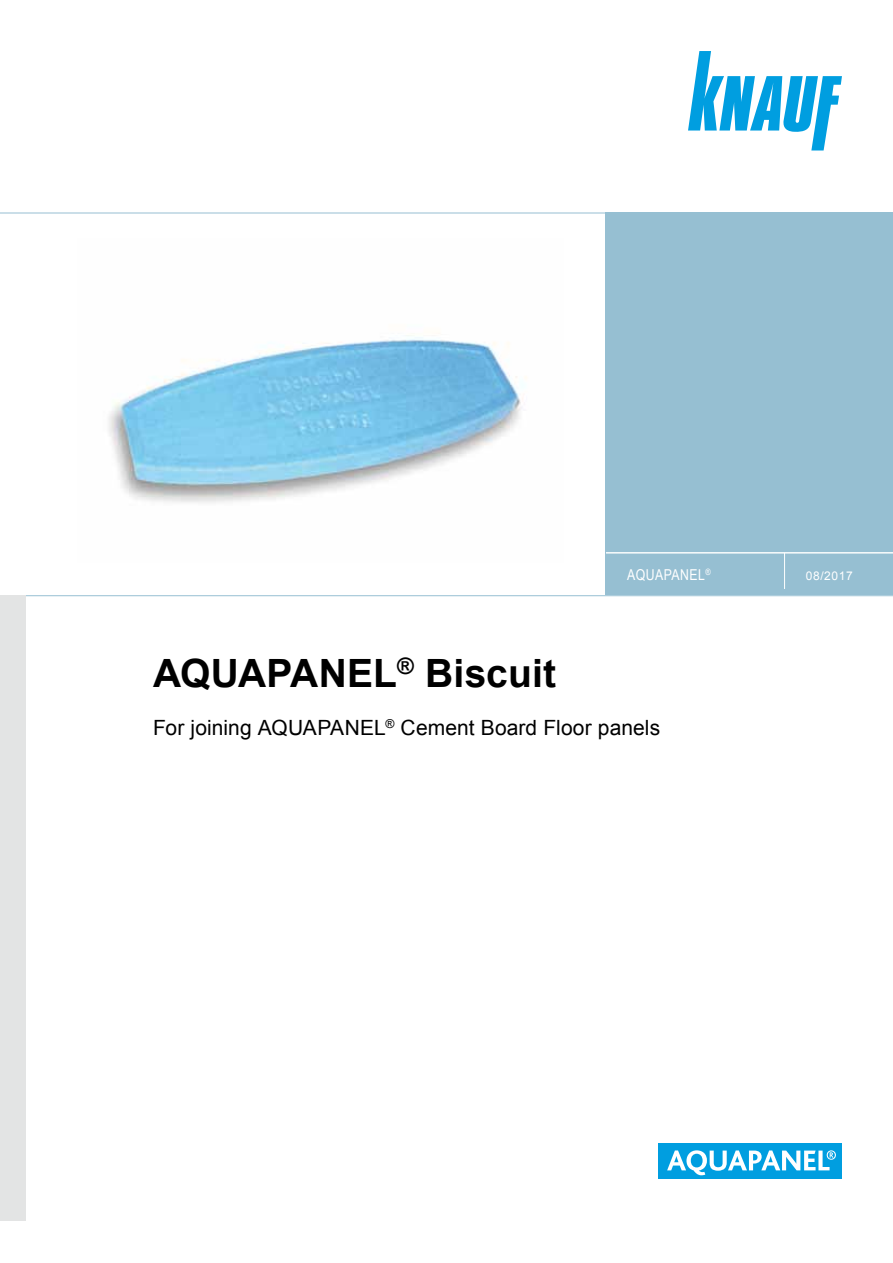
<style>
.page{position:relative;width:893px;height:1263px;background:#fff}
.page>*{position:absolute;margin:0;border:0;box-sizing:border-box;transform-origin:0 0}
.t1{font:700 39px "Arial";letter-spacing:.005em;color:#000}
.t2{font:21px "Arial";letter-spacing:.005em;color:#000}
.t3{font:15px "Arial Narrow";letter-spacing:.03em;color:#fff}
.t4{font:12px "Arial";letter-spacing:.05em;color:#fff}
</style>
<div class="page">
<svg style="left:688px;top:51px;width:154px;height:99px"></svg>
<div style="left:606px;top:213px;width:287px;height:382px;background:#96bfd2"></div>
<hr style="left:606px;top:552px;width:287px;height:1px;background:#fff">
<hr style="left:784px;top:553px;width:1px;height:36px;background:#fff">
<hr style="left:0;top:213px;width:893px;height:1px;background:#96bfd2">
<hr style="left:0;top:595px;width:893px;height:1px;background:#96bfd2">
<div style="left:658px;top:1143px;width:184px;height:35px;background:#009ee0"></div>
<svg style="left:667px;top:1150px;width:169px;height:25px"></svg>
<div style="left:0;top:595px;width:26px;height:625px;background:#e3e4e4"></div>
<img style="left:108px;top:337px;width:419px;height:166px">
<p class="t3" style="left:627px;top:563px;width:85px">AQUAPANEL<sup>®</sup></p>
<p class="t4" style="left:806px;top:568px;width:48px">08/2017</p>
<h1 class="t1" style="left:153px;top:647px;width:405px">AQUAPANEL<sup>®</sup> Biscuit</h1>
<p class="t2" style="left:153px;top:713px;width:509px">For joining AQUAPANEL<sup>®</sup> Cement Board Floor panels</p>
</div>
